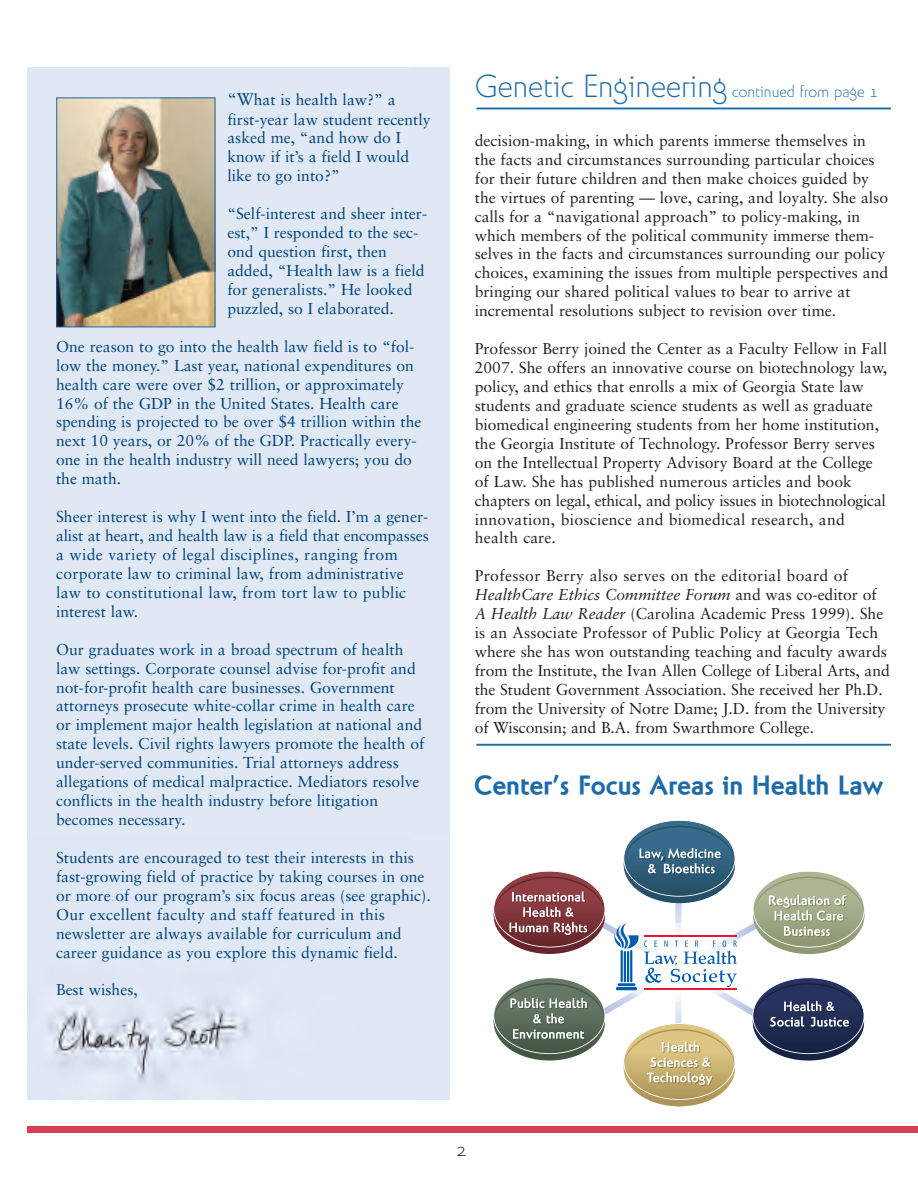
<style>
.page{position:relative;width:918px;height:1188px;background:#fff}
.page>*{position:absolute;margin:0;border:0;box-sizing:border-box;transform-origin:0 0}
.t1{font:300 31.5px "Naniara";color:#1c6aa9}
.t2{font:700 25.5px "Naniara";color:#1c6aa9}
.t3{font:300 18px "Naniara";color:#231f20}
.t4{font:15.75px/18.9px "Sabon";color:#00447b}
.t5{font:15.75px/18.9px "Sabon";color:#231f20}
.s1{font-size:16.95px}
.s2{font-size:15.75px}
.s3{font-style:italic}
</style>
<div class="page">
<div style="left:28px;top:68px;width:421px;height:1032px;background:#e0e8f4"></div>
<div style="left:27px;top:1126px;width:891px;height:7px;background:#da3e54"></div>
<img style="left:58px;top:100px;width:155px;height:225px">
<div style="left:56px;top:98px;width:159px;height:229px;border:1px solid #1c6aa9"></div>
<hr style="left:476px;top:108px;width:415px;height:1px;background:#1c6aa9">
<svg style="left:493px;top:820px;width:372px;height:286px"></svg>
<hr style="left:476px;top:744px;width:415px;height:2px;background:#1c6aa9">
<p class="t4" style="left:227px;top:91px;width:205px"><span class="s1">“W</span>hat is health law?” a first-year law student recently asked me, “and how do I know if it’s a field I would like to go into?”</p>
<p class="t4" style="left:227px;top:206px;width:201px">“Self-interest and sheer inter&shy;est,” I responded to the sec&shy;ond question first, then added, “Health law is a field for generalists.” He looked puzzled, so I elaborated.</p>
<p class="t4" style="left:56px;top:338px;width:367px">One reason to go into the health law field is to “fol&shy;low the money.” Last year, national expenditures on health care were over $2 trillion, or approximately 16% of the GDP in the United States. Health care spending is projected to be over $4 trillion within the next 10 years, or 20% of the GDP. Practically every&shy;one in the health industry will need lawyers; you do the math.</p>
<p class="t4" style="left:56px;top:508px;width:374px">Sheer interest is why I went into the field. I’m a gener&shy;alist at heart, and health law is a field that encompasses a wide variety of legal disciplines, ranging from corporate law to criminal law, from administrative law to constitutional law, from tort law to public interest law.</p>
<p class="t4" style="left:56px;top:641px;width:370px">Our graduates work in a broad spectrum of health law settings. Corporate counsel advise for-profit and not-for-profit health care businesses. Government attorneys prosecute white-collar crime in health care or implement major health legislation at national and state levels. Civil rights lawyers promote the health of under-served communities. Trial attorneys address allegations of medical malpractice. Mediators resolve conflicts in the health industry before litigation becomes necessary.</p>
<p class="t4" style="left:56px;top:849px;width:376px">Students are encouraged to test their interests in this fast-growing field of practice by taking courses in one or more of our program’s six focus areas (see graphic).<br>Our excellent faculty and staff featured in this newsletter are always available for curriculum and career guidance as you explore this dynamic field.</p>
<p class="t4" style="left:56px;top:982px;width:83px">Best wishes,</p>
<h1 class="t1" style="left:475px;top:71px;width:405px">Genetic Engineering <span class="s2">continued from page 1</span></h1>
<p class="t5" style="left:475px;top:132px;width:415px">decision-making, in which parents immerse themselves in the facts and circumstances surrounding particular choices for their future children and then make choices guided by the virtues of parenting — love, caring, and loyalty. She also calls for a “navigational approach” to policy-making, in which members of the political community immerse them&shy;selves in the facts and circumstances surrounding our policy choices, examining the issues from multiple perspectives and bringing our shared political values to bear to arrive at incremental resolutions subject to revision over time.</p>
<p class="t5" style="left:475px;top:340px;width:414px">Professor Berry joined the Center as a Faculty Fellow in Fall 2007. She offers an innovative course on biotechnology law, policy, and ethics that enrolls a mix of Georgia State law students and graduate science students as well as graduate biomedical engineering students from her home institution, the Georgia Institute of Technology. Professor Berry serves on the Intellectual Property Advisory Board at the College of Law. She has published numerous articles and book chapters on legal, ethical, and policy issues in biotechnological innovation, bioscience and biomedical research, and health care.</p>
<p class="t5" style="left:475px;top:568px;width:417px">Professor Berry also serves on the editorial board of <span class="s3">HealthCare Ethics Committee Forum</span> and was co-editor of <span class="s3">A Health Law Reader</span> (Carolina Academic Press 1999). She is an Associate Professor of Public Policy at Georgia Tech where she has won outstanding teaching and faculty awards from the Institute, the Ivan Allen College of Liberal Arts, and the Student Government Association. She received her Ph.D. from the University of Notre Dame; J.D. from the University of Wisconsin; and B.A. from Swarthmore College.</p>
<h2 class="t2" style="left:474px;top:776px;width:411px">Center’s Focus Areas in Health Law</h2>
<p class="t3" style="left:456px;top:1141px;width:12px">2</p>
</div>
